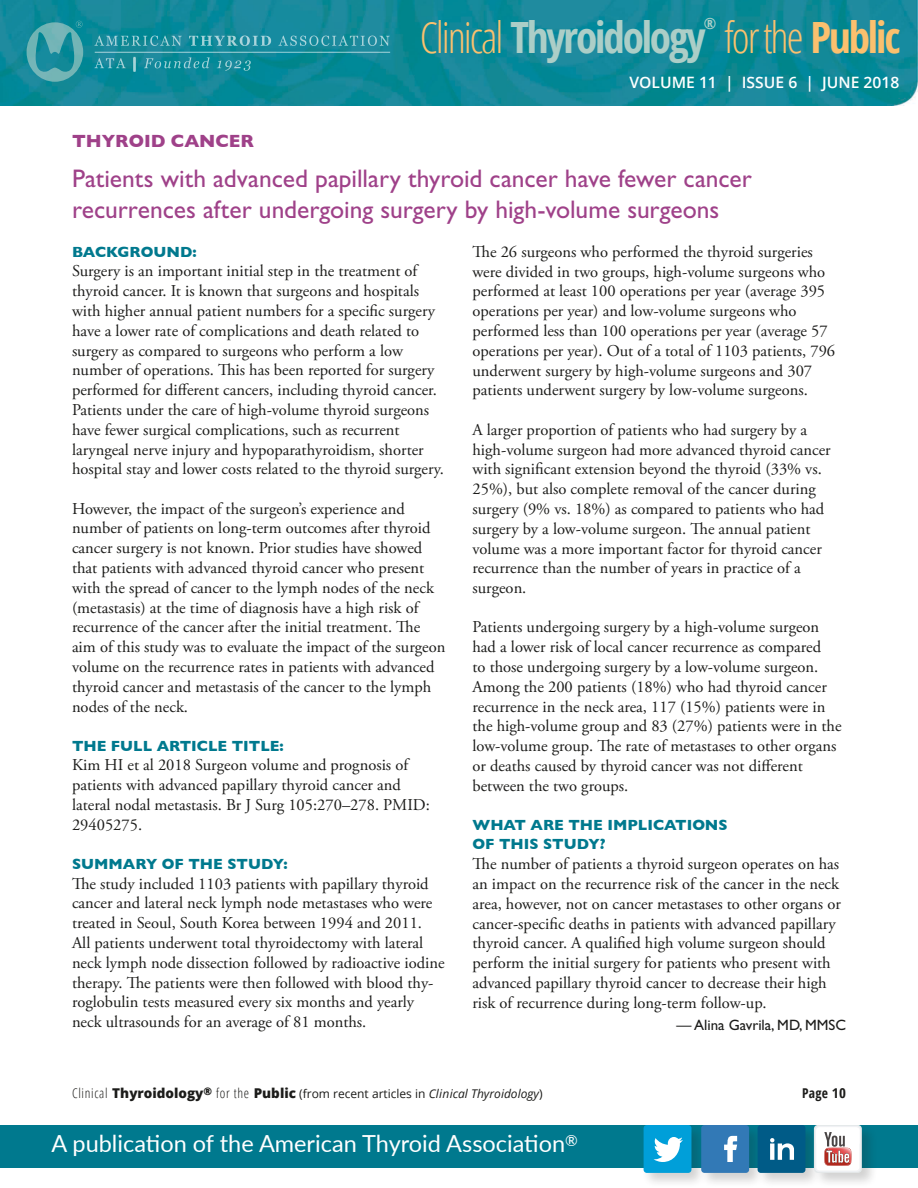
<style>
.page{position:relative;width:918px;height:1188px;background:#fff}
.page>*{position:absolute;margin:0;border:0;box-sizing:border-box;transform-origin:0 0}
.t1{font:300 condensed 43.05px "Open Sans";letter-spacing:-.05em;color:#fbc06e}
.t2{font:25.5px/30.6px "Gill Sans Std";color:#9f4189}
.t3{font:23.55px "Lato";color:#fff}
.Topic_Header{font:700 18px "Gill Sans";color:#9f4189}
.body_serif_2nd_para{font:16.5px/19.8px "Adobe Garamond Pro";color:#1c1c1a}
.body_serif{font:16.5px/19.8px "Adobe Garamond Pro";color:#1c1c1a}
.t4{font:600 15.75px "Open Sans";color:#fff}
.t5{font:700 condensed 15.3px "Open Sans";color:#accec7}
.question{font:700 15px/19.5px "Gill Sans";color:#00798e}
.body_editor_name{font:15px "Gill Sans Std";color:#1c1c1a}
.t6{font:700 condensed 13.5px "Open Sans";color:#1c1c1a}
.t7{font:12px "Open Sans";color:#1c1c1a}
.s1{font-weight:700;color:#accec7}
.s2{font-weight:700}
.s3{font-weight:300;font-stretch:condensed;font-size:13.5px}
.s4{font-weight:800;font-size:13.5px}
.s5{font-style:italic}
.s6{font-style:inherit}
</style>
<div class="page">
<img style="left:0;top:0;width:918px;height:106px">
<hr style="left:95px;top:52px;width:295px;height:1px;background:#fff">
<svg style="left:94px;top:36px;width:88px;height:10px"></svg>
<svg style="left:189px;top:36px;width:82px;height:10px"></svg>
<svg style="left:278px;top:36px;width:112px;height:10px"></svg>
<svg style="left:94px;top:58px;width:32px;height:10px"></svg>
<hr style="left:133px;top:57px;width:3px;height:15px;background:#fff">
<svg style="left:144px;top:57px;width:66px;height:11px"></svg>
<svg style="left:217px;top:60px;width:34px;height:11px"></svg>
<svg style="left:27px;top:21px;width:56px;height:61px"></svg>
<div style="left:0;top:1125px;width:918px;height:42px;background:#00798e"></div>
<div style="left:642px;top:1123px;width:235px;height:65px;background:#1c1c1a;opacity:.2"></div>
<div style="left:758px;top:1125px;width:47px;height:48px;background:#005b87;border-radius:3px"></div>
<svg style="left:770px;top:1138px;width:24px;height:22px"></svg>
<div style="left:644px;top:1125px;width:47px;height:48px;background:#009fd9;border-radius:3px"></div>
<svg style="left:654px;top:1137px;width:29px;height:25px"></svg>
<div style="left:701px;top:1125px;width:48px;height:48px;background:#3279b6;border-radius:3px"></div>
<svg style="left:724px;top:1136px;width:14px;height:26px"></svg>
<svg style="left:814px;top:1125px;width:48px;height:48px"></svg>
<svg style="left:815px;top:1126px;width:46px;height:46px"></svg>
<p class="t5" style="left:704px;top:13px;width:14px">®</p>
<h1 class="t1" style="left:420px;top:8px;width:482px">Clinical <span class="s1">Thyroidology</span> for the <span class="s2">Public</span></h1>
<p class="t4" style="left:630px;top:72px;width:271px">VOLUME 11 | ISSUE 6 | JUNE 2018</p>
<p class="Topic_Header" style="left:72px;top:127px;width:184px">THYROID CANCER</p>
<p class="t2" style="left:72px;top:163px;width:681px">Patients with advanced papillary thyroid cancer have fewer cancer recurrences after undergoing surgery by high-volume surgeons</p>
<p class="question" style="left:72px;top:241px;width:126px">BACKGROUND:</p>
<p class="body_serif" style="left:72px;top:262px;width:373px">Surgery is an important initial step in the treatment of thyroid cancer. It is known that surgeons and hospitals with higher annual patient numbers for a specific surgery have a lower rate of complications and death related to surgery as compared to surgeons who perform a low number of operations. This has been reported for surgery performed for different cancers, including thyroid cancer.<br>Patients under the care of high-volume thyroid surgeons have fewer surgical complications, such as recurrent laryngeal nerve injury and hypoparathyroidism, shorter hospital stay and lower costs related to the thyroid surgery.</p>
<p class="body_serif_2nd_para" style="left:72px;top:499px;width:375px">However, the impact of the surgeon’s experience and number of patients on long-term outcomes after thyroid cancer surgery is not known. Prior studies have showed that patients with advanced thyroid cancer who present with the spread of cancer to the lymph nodes of the neck (metastasis) at the time of diagnosis have a high risk of recurrence of the cancer after the initial treatment. The aim of this study was to evaluate the impact of the surgeon volume on the recurrence rates in patients with advanced thyroid cancer and metastasis of the cancer to the lymph nodes of the neck.</p>
<p class="question" style="left:72px;top:735px;width:213px">THE FULL ARTICLE TITLE:</p>
<p class="body_serif" style="left:72px;top:756px;width:359px">Kim HI et al 2018 Surgeon volume and prognosis of patients with advanced papillary thyroid cancer and lateral nodal metastasis. Br J Surg 105:270–278. PMID:<br>29405275.</p>
<p class="question" style="left:72px;top:854px;width:217px">SUMMARY OF THE STUDY:</p>
<p class="body_serif" style="left:72px;top:874px;width:374px">The study included 1103 patients with papillary thyroid cancer and lateral neck lymph node metastases who were treated in Seoul, South Korea between 1994 and 2011.<br>All patients underwent total thyroidectomy with lateral neck lymph node dissection followed by radioactive iodine therapy. The patients were then followed with blood thy&shy;roglobulin tests measured every six months and yearly neck ultrasounds for an average of 81 months.</p>
<p class="body_serif_2nd_para" style="left:472px;top:242px;width:364px">The 26 surgeons who performed the thyroid surgeries were divided in two groups, high-volume surgeons who performed at least 100 operations per year (average 395 operations per year) and low-volume surgeons who performed less than 100 operations per year (average 57 operations per year). Out of a total of 1103 patients, 796 underwent surgery by high-volume surgeons and 307 patients underwent surgery by low-volume surgeons.</p>
<p class="body_serif_2nd_para" style="left:472px;top:420px;width:360px">A larger proportion of patients who had surgery by a high-volume surgeon had more advanced thyroid cancer with significant extension beyond the thyroid (33% vs.<br>25%), but also complete removal of the cancer during surgery (9% vs. 18%) as compared to patients who had surgery by a low-volume surgeon. The annual patient volume was a more important factor for thyroid cancer recurrence than the number of years in practice of a surgeon.</p>
<p class="body_serif_2nd_para" style="left:472px;top:618px;width:371px">Patients undergoing surgery by a high-volume surgeon had a lower risk of local cancer recurrence as compared<br>to those undergoing surgery by a low-volume surgeon.<br>Among the 200 patients (18%) who had thyroid cancer recurrence in the neck area, 117 (15%) patients were in the high-volume group and 83 (27%) patients were in the low-volume group. The rate of metastases to other organs or deaths caused by thyroid cancer was not different between the two groups.</p>
<p class="question" style="left:472px;top:815px;width:257px">WHAT ARE THE IMPLICATIONS<br>OF THIS STUDY?</p>
<p class="body_serif" style="left:472px;top:855px;width:370px">The number of patients a thyroid surgeon operates on has an impact on the recurrence risk of the cancer in the neck area, however, not on cancer metastases to other organs or cancer-specific deaths in patients with advanced papillary thyroid cancer. A qualified high volume surgeon should perform the initial surgery for patients who present with advanced papillary thyroid cancer to decrease their high risk of recurrence during long-term follow-up.</p>
<p class="body_editor_name" style="left:677px;top:1017px;width:171px">— Alina Gavrila, MD, MMSC</p>
<p class="t7" style="left:72px;top:1086px;width:472px"><span class="s3">Clinical</span> <span class="s4">Thyroidology</span><sup>®</sup> <span class="s3">for the</span> <span class="s4">Public</span> (from recent articles in <span class="s5">Clinical Thyroidology</span>)</p>
<p class="t6" style="left:802px;top:1084px;width:45px">Page <span class="s6">10</span></p>
<h3 class="t3" style="left:51px;top:1127px;width:528px">A publication of the American Thyroid Association<sup>®</sup></h3>
</div>
